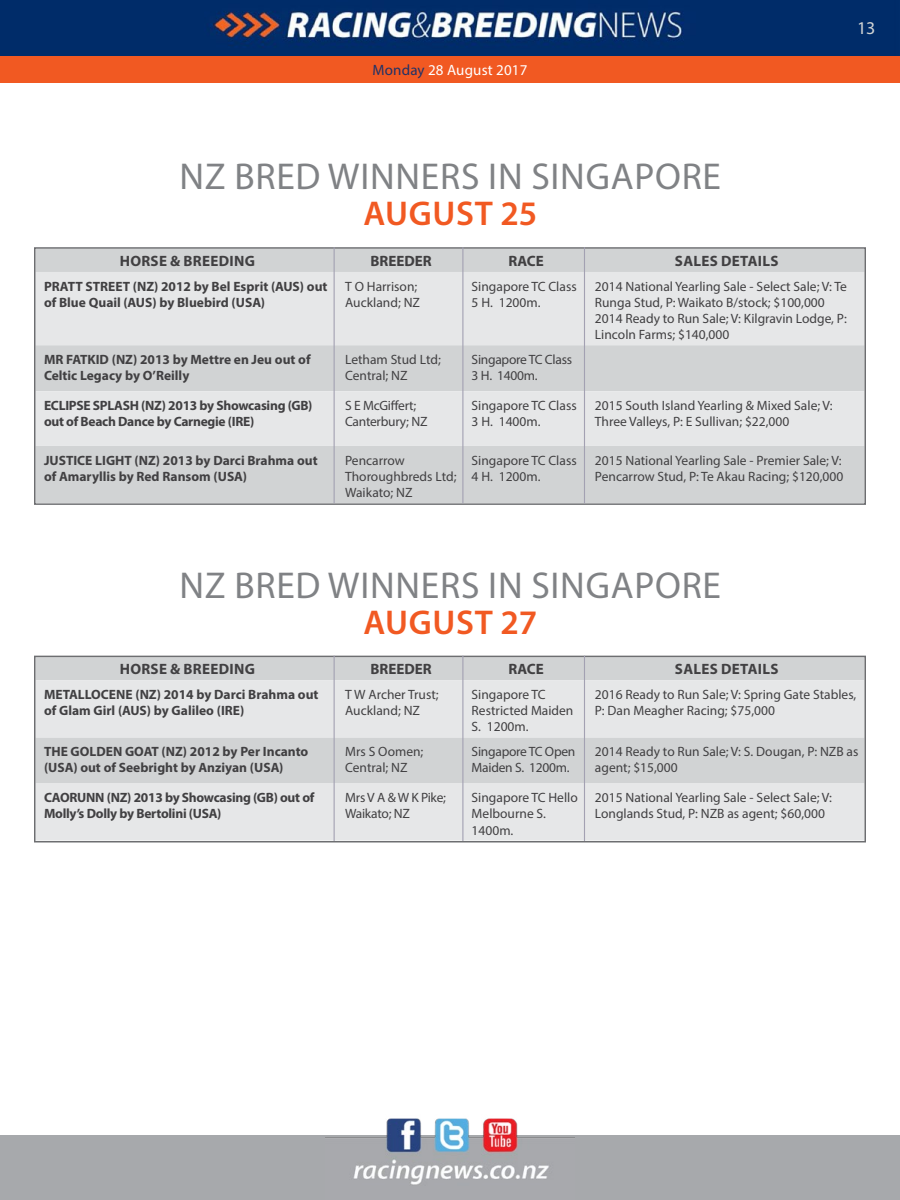
<style>
.page{position:relative;width:900px;height:1200px;background:#fff}
.page>*{position:absolute;margin:0;border:0;box-sizing:border-box;transform-origin:0 0}
.t1{font:37.5px "Myriad Pro";letter-spacing:.02em;color:#808285}
.t2{font:600 34.5px "Myriad Pro";letter-spacing:.01em;color:#f15922}
.t3{font:18px "Myriad Pro";color:#d1d4d4}
.t4{font:700 15px "Myriad Pro";color:#414042}
.t5{font:15px "Myriad Pro";letter-spacing:.01em;color:#fff}
.t6{font:13.5px/16.2px "Myriad Pro";color:#414042}
.t7{font:700 13.5px/16.2px "Myriad Pro";color:#414042}
.t8{font:700 13.5px/16.2px "Myriad Pro";letter-spacing:-.02em;color:#414042}
.t9{font:13.5px/16.2px "Myriad Pro";letter-spacing:-.02em;color:#414042}
.s1{color:#203267}
</style>
<div class="page">
<div style="left:0;top:1136px;width:900px;height:64px;background:#a7a9ac"></div>
<img style="left:325px;top:1118px;width:250px;height:67px">
<div style="left:0;top:56px;width:900px;height:27px;background:#f15922"></div>
<img style="left:0;top:0;width:900px;height:56px">
<div style="left:37px;top:250px;width:826px;height:252px;background:#d1d3d4"></div>
<svg style="left:37px;top:272px;width:826px;height:174px;background:#e0e1e2"></svg>
<div style="left:34px;top:247px;width:832px;height:258px;border:2px solid #6d6e71"></div>
<div style="left:37px;top:659px;width:826px;height:21px;background:#d1d3d4"></div>
<svg style="left:37px;top:680px;width:826px;height:160px;background:#e0e1e2"></svg>
<div style="left:34px;top:656px;width:832px;height:187px;border:2px solid #6d6e71"></div>
<hr style="left:334px;top:247px;width:1px;height:256px;background:#a3a1b2">
<hr style="left:462px;top:247px;width:1px;height:256px;background:#a3a1b2">
<hr style="left:584px;top:247px;width:1px;height:256px;background:#a3a1b2">
<hr style="left:334px;top:656px;width:1px;height:185px;background:#a3a1b2">
<hr style="left:462px;top:656px;width:1px;height:185px;background:#a3a1b2">
<hr style="left:584px;top:656px;width:1px;height:185px;background:#a3a1b2">
<p class="t5" style="left:373px;top:61px;width:156px"><span class="s1">Monday</span> 28 August 2017</p>
<h3 class="t3" style="left:857px;top:17px;width:20px">13</h3>
<h1 class="t1" style="left:180px;top:154px;width:374px">NZ Bred Winners IN SINGAPORE</h1>
<h2 class="t2" style="left:364px;top:192px;width:90px">AUGUST</h2>
<h2 class="t2" style="left:500px;top:192px;width:38px">25</h2>
<p class="t4" style="left:120px;top:251px;width:21px">Horse</p>
<p class="t4" style="left:170px;top:251px;width:33px">&amp; Breeding</p>
<p class="t4" style="left:370px;top:251px;width:63px">BREEDER</p>
<p class="t4" style="left:508px;top:251px;width:37px">RACE</p>
<p class="t4" style="left:675px;top:251px;width:18px">Sales</p>
<p class="t4" style="left:721px;top:251px;width:20px">Details</p>
<p class="t7" style="left:44px;top:278px;width:285px">PRATT STREET (NZ) 2012 by Bel Esprit (AUS) out of Blue Quail (AUS) by Bluebird (USA)</p>
<p class="t6" style="left:345px;top:278px;width:76px">T O Harrison;<br>Auckland; NZ</p>
<p class="t6" style="left:472px;top:278px;width:107px">Singapore TC Class<br>5 H. 1200m.</p>
<p class="t6" style="left:595px;top:278px;width:253px">2014 National Yearling Sale - Select Sale; V: Te Runga Stud, P: Waikato B/stock; $100,000<br>2014 Ready to Run Sale; V: Kilgravin Lodge, P:<br>Lincoln Farms; $140,000</p>
<p class="t7" style="left:44px;top:351px;width:268px">MR FATKID (NZ) 2013 by Mettre en Jeu out of<br>Celtic Legacy by O’Reilly</p>
<p class="t6" style="left:345px;top:351px;width:97px">Letham Stud Ltd;<br>Central; NZ</p>
<p class="t9" style="left:472px;top:351px;width:102px">Singapore TC Class<br>3 H. 1400m.</p>
<p class="t8" style="left:44px;top:397px;width:270px">ECLIPSE SPLASH (NZ) 2013 by Showcasing (GB) out of Beach Dance by Carnegie (IRE)</p>
<p class="t9" style="left:345px;top:397px;width:84px">S E McGiffert;<br>Canterbury; NZ</p>
<p class="t6" style="left:472px;top:397px;width:107px">Singapore TC Class<br>3 H. 1400m.</p>
<p class="t6" style="left:595px;top:397px;width:239px">2015 South Island Yearling &amp; Mixed Sale; V:<br>Three Valleys, P: E Sullivan; $22,000</p>
<p class="t7" style="left:44px;top:451px;width:275px">JUSTICE LIGHT (NZ) 2013 by Darci Brahma out of Amaryllis by Red Ransom (USA)</p>
<p class="t6" style="left:345px;top:452px;width:113px">Pencarrow<br>Thoroughbreds Ltd;<br>Waikato; NZ</p>
<p class="t6" style="left:472px;top:452px;width:107px">Singapore TC Class<br>4 H. 1200m.</p>
<p class="t6" style="left:595px;top:452px;width:250px">2015 National Yearling Sale - Premier Sale; V:<br>Pencarrow Stud, P: Te Akau Racing; $120,000</p>
<h1 class="t1" style="left:180px;top:562px;width:374px">NZ Bred Winners IN SINGAPORE</h1>
<h2 class="t2" style="left:364px;top:600px;width:90px">AUGUST</h2>
<h2 class="t2" style="left:500px;top:600px;width:38px">27</h2>
<p class="t4" style="left:120px;top:660px;width:21px">Horse</p>
<p class="t4" style="left:170px;top:660px;width:33px">&amp; Breeding</p>
<p class="t4" style="left:370px;top:660px;width:63px">BREEDER</p>
<p class="t4" style="left:508px;top:660px;width:37px">RACE</p>
<p class="t4" style="left:675px;top:660px;width:18px">Sales</p>
<p class="t4" style="left:721px;top:660px;width:20px">Details</p>
<p class="t7" style="left:44px;top:686px;width:276px">METALLOCENE (NZ) 2014 by Darci Brahma out of Glam Girl (AUS) by Galileo (IRE)</p>
<p class="t6" style="left:345px;top:686px;width:95px">T W Archer Trust;<br>Auckland; NZ</p>
<p class="t6" style="left:472px;top:686px;width:103px">Singapore TC<br>Restricted Maiden<br>S. 1200m.</p>
<p class="t6" style="left:595px;top:686px;width:263px">2016 Ready to Run Sale; V: Spring Gate Stables,<br>P: Dan Meagher Racing; $75,000</p>
<p class="t7" style="left:44px;top:743px;width:266px">THE GOLDEN GOAT (NZ) 2012 by Per Incanto (USA) out of Seebright by Anziyan (USA)</p>
<p class="t6" style="left:345px;top:743px;width:80px">Mrs S Oomen;<br>Central; NZ</p>
<p class="t9" style="left:472px;top:743px;width:105px">Singapore TC Open<br>Maiden S. 1200m.</p>
<p class="t6" style="left:595px;top:743px;width:265px">2014 Ready to Run Sale; V: S. Dougan, P: NZB as agent; $15,000</p>
<p class="t8" style="left:44px;top:789px;width:272px">CAORUNN (NZ) 2013 by Showcasing (GB) out of<br>Molly’s Dolly by Bertolini (USA)</p>
<p class="t9" style="left:345px;top:789px;width:102px">Mrs V A &amp; W K Pike;<br>Waikato; NZ</p>
<p class="t6" style="left:472px;top:789px;width:108px">Singapore TC Hello<br>Melbourne S.<br>1400m.</p>
<p class="t6" style="left:595px;top:789px;width:239px">2015 National Yearling Sale - Select Sale; V:<br>Longlands Stud, P: NZB as agent; $60,000</p>
</div>
